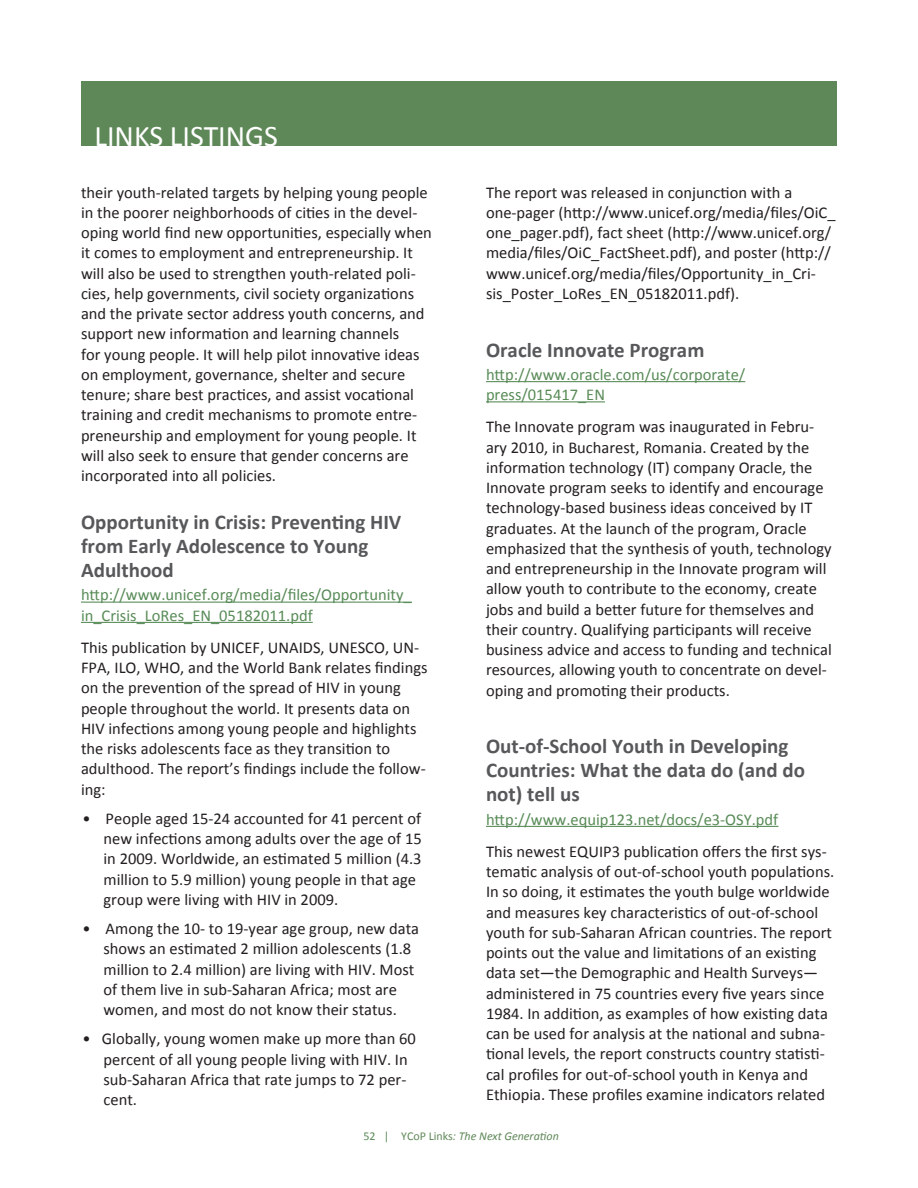
<style>
.page{position:relative;width:918px;height:1188px;background:#fff}
.page>*{position:absolute;margin:0;border:0;box-sizing:border-box;transform-origin:0 0}
.t1{font:30px "Calibri";color:#fff}
.t2{font:700 21px/24px "Calibri";color:#57585a}
.Body_Copy_2{font:16.5px/20.2px "Calibri";color:#231f20}
.t3{font:16.5px/20.2px "Calibri";color:#588b57}
.t4{font:italic 12px "Calibri";color:#5f8858}
.s1{font-style:normal;color:#5b8a58}
.s2{font-style:normal}
</style>
<div class="page">
<div style="left:81px;top:81px;width:756px;height:65px;background:#5f8858"></div>
<hr style="left:81px;top:602px;width:331px;height:1px;background:#588b57">
<hr style="left:81px;top:622px;width:232px;height:1px;background:#588b57">
<hr style="left:486px;top:381px;width:259px;height:1px;background:#588b57">
<hr style="left:486px;top:401px;width:119px;height:1px;background:#588b57">
<hr style="left:486px;top:826px;width:292px;height:1px;background:#588b57">
<h1 class="t1" style="left:94px;top:117px;width:185px">LINKS LISTINGS</h1>
<p class="Body_Copy_2" style="left:81px;top:182px;width:352px">their youth-related targets by helping young people in the poorer neighborhoods of cities in the devel&shy;oping world find new opportunities, especially when it comes to employment and entrepreneurship. It will also be used to strengthen youth-related poli&shy;cies, help governments, civil society organizations and the private sector address youth concerns, and support new information and learning channels<br>for young people. It will help pilot innovative ideas on employment, governance, shelter and secure tenure; share best practices, and assist vocational training and credit mechanisms to promote entre&shy;preneurship and employment for young people. It will also seek to ensure that gender concerns are incorporated into all policies.</p>
<p class="t2" style="left:81px;top:510px;width:322px">Opportunity in Crisis: Preventing HIV from Early Adolescence to Young<br>Adulthood</p>
<p class="t3" style="left:81px;top:585px;width:332px">http://www.unicef.org/media/files/Opportunity_ in_Crisis_LoRes_EN_05182011.pdf</p>
<p class="Body_Copy_2" style="left:81px;top:637px;width:348px">This publication by UNICEF, UNAIDS, UNESCO, UN-FPA, ILO, WHO, and the World Bank relates findings on the prevention of the spread of HIV in young people throughout the world. It presents data on HIV infections among young people and highlights the risks adolescents face as they transition to adulthood. The report’s findings include the follow&shy;ing:</p>
<p class="Body_Copy_2" style="left:104px;top:808px;width:320px;text-indent:-21px">• People aged 15-24 accounted for 41 percent of new infections among adults over the age of 15 in 2009. Worldwide, an estimated 5 million (4.3 million to 5.9 million) young people in that age group were living with HIV in 2009.</p>
<p class="Body_Copy_2" style="left:104px;top:918px;width:317px;text-indent:-21px">• Among the 10- to 19-year age group, new data shows an estimated 2 million adolescents (1.8 million to 2.4 million) are living with HIV. Most of them live in sub-Saharan Africa; most are women, and most do not know their status.</p>
<p class="Body_Copy_2" style="left:104px;top:1029px;width:314px;text-indent:-21px">• Globally, young women make up more than 60 percent of all young people living with HIV. In sub-Saharan Africa that rate jumps to 72 per&shy;cent.</p>
<p class="Body_Copy_2" style="left:486px;top:182px;width:351px">The report was released in conjunction with a one-pager (http://www.unicef.org/media/files/OiC_ one_pager.pdf), fact sheet (http://www.unicef.org/ media/files/OiC_FactSheet.pdf), and poster (http:// www.unicef.org/media/files/Opportunity_in_Cri&shy;sis_Poster_LoRes_EN_05182011.pdf).</p>
<p class="t2" style="left:486px;top:338px;width:220px">Oracle Innovate Program</p>
<p class="t3" style="left:486px;top:364px;width:261px">http://www.oracle.com/us/corporate/ press/015417_EN</p>
<p class="Body_Copy_2" style="left:486px;top:417px;width:347px">The Innovate program was inaugurated in Febru&shy;ary 2010, in Bucharest, Romania. Created by the information technology (IT) company Oracle, the Innovate program seeks to identify and encourage technology-based business ideas conceived by IT graduates. At the launch of the program, Oracle emphasized that the synthesis of youth, technology and entrepreneurship in the Innovate program will allow youth to contribute to the economy, create jobs and build a better future for themselves and their country. Qualifying participants will receive business advice and access to funding and technical resources, allowing youth to concentrate on devel&shy;oping and promoting their products.</p>
<p class="t2" style="left:486px;top:734px;width:321px">Out-of-School Youth in Developing<br>Countries: What the data do (and do not) tell us</p>
<p class="t3" style="left:486px;top:809px;width:294px">http://www.equip123.net/docs/e3-OSY.pdf</p>
<p class="Body_Copy_2" style="left:486px;top:841px;width:350px">This newest EQUIP3 publication offers the first sys&shy;tematic analysis of out-of-school youth populations.<br>In so doing, it estimates the youth bulge worldwide and measures key characteristics of out-of-school youth for sub-Saharan African countries. The report points out the value and limitations of an existing data set—the Demographic and Health Surveys— administered in 75 countries every five years since 1984. In addition, as examples of how existing data can be used for analysis at the national and subna&shy;tional levels, the report constructs country statisti&shy;cal profiles for out-of-school youth in Kenya and Ethiopia. These profiles examine indicators related</p>
<p class="t4" style="left:363px;top:1127px;width:197px"><span class="s1">52 |</span> <span class="s2">YCoP Links</span>: The Next Generation</p>
</div>
